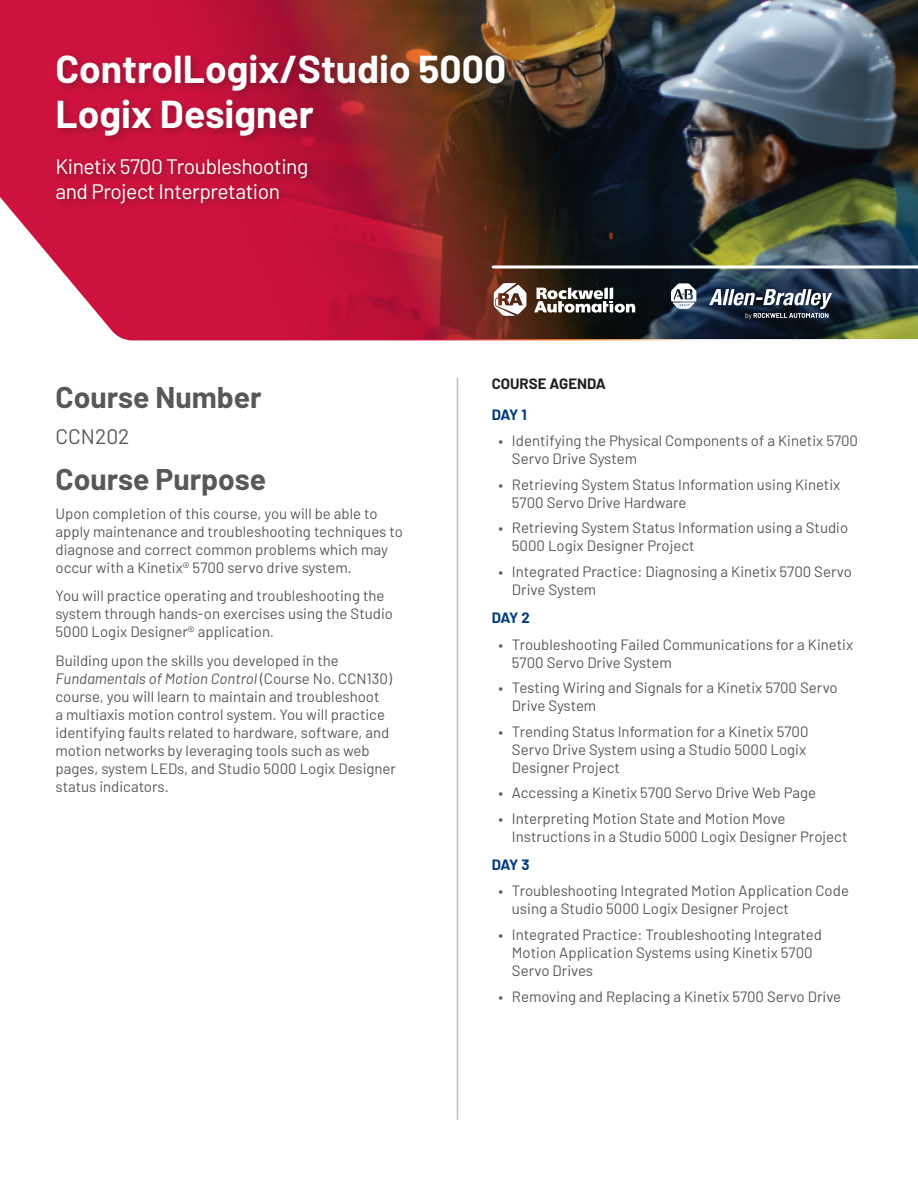
<style>
.page{position:relative;width:918px;height:1188px;background:#fff}
.page>*{position:absolute;margin:0;border:0;box-sizing:border-box;transform-origin:0 0}
.t1{font:700 39px/45px "Barlow";color:#fff}
.t2{font:700 30px "Barlow";color:#57585a}
.t3{font:21px/25.5px "Barlow";letter-spacing:-.02em;color:#fff}
.t4{font:21px "Barlow";color:#57585a}
.t5{font:15px/18px "Barlow";color:#57585a}
.t6{font:700 15px "Barlow";color:#231f20}
.t7{font:700 15px "Barlow";letter-spacing:-.065em;color:#013d7d}
.s1{font-style:italic}
</style>
<div class="page">
<img style="left:0;top:0;width:918px;height:340px">
<svg style="left:534px;top:288px;width:101px;height:25px"></svg>
<svg style="left:494px;top:283px;width:32px;height:33px"></svg>
<svg style="left:671px;top:283px;width:25px;height:26px"></svg>
<svg style="left:709px;top:289px;width:123px;height:30px"></svg>
<hr style="left:493px;top:266px;width:425px;height:2px;background:#fff">
<hr style="left:457px;top:378px;width:1px;height:742px;background:#bcbdc0">
<div style="left:52px;top:50px;width:463px;height:164px;background:#231f20;opacity:.3"></div>
<h1 class="t1" style="left:56px;top:44px;width:452px">ControlLogix/Studio 5000<br>Logix Designer</h1>
<h3 class="t3" style="left:56px;top:152px;width:254px">Kinetix 5700 Troubleshooting and Project Interpretation</h3>
<h2 class="t2" style="left:56px;top:375px;width:208px">Course Number</h2>
<h3 class="t4" style="left:56px;top:421px;width:76px">CCN202</h3>
<h2 class="t2" style="left:56px;top:457px;width:212px">Course Purpose</h2>
<p class="t5" style="left:56px;top:503px;width:349px">Upon completion of this course, you will be able to apply maintenance and troubleshooting techniques to diagnose and correct common problems which may occur with a Kinetix® 5700 servo drive system.</p>
<p class="t5" style="left:56px;top:586px;width:339px">You will practice operating and troubleshooting the system through hands-on exercises using the Studio<br>5000 Logix Designer® application.</p>
<p class="t5" style="left:56px;top:650px;width:342px">Building upon the skills you developed in the <span class="s1">Fundamentals of Motion Control</span> (Course No. CCN130) course, you will learn to maintain and troubleshoot<br>a multiaxis motion control system. You will practice identifying faults related to hardware, software, and motion networks by leveraging tools such as web pages, system LEDs, and Studio 5000 Logix Designer status indicators.</p>
<p class="t6" style="left:492px;top:372px;width:116px">COURSE AGENDA</p>
<p class="t7" style="left:492px;top:404px;width:37px">DAY 1</p>
<p class="t5" style="left:512px;top:431px;width:348px;text-indent:-14px">• Identifying the Physical Components of a Kinetix 5700<br>Servo Drive System</p>
<p class="t5" style="left:512px;top:474px;width:330px;text-indent:-14px">• Retrieving System Status Information using Kinetix<br>5700 Servo Drive Hardware</p>
<p class="t5" style="left:512px;top:518px;width:338px;text-indent:-14px">• Retrieving System Status Information using a Studio<br>5000 Logix Designer Project</p>
<p class="t5" style="left:512px;top:562px;width:342px;text-indent:-14px">• Integrated Practice: Diagnosing a Kinetix 5700 Servo<br>Drive System</p>
<p class="t7" style="left:492px;top:607px;width:40px">DAY 2</p>
<p class="t5" style="left:512px;top:634px;width:343px;text-indent:-14px">• Troubleshooting Failed Communications for a Kinetix<br>5700 Servo Drive System</p>
<p class="t5" style="left:512px;top:678px;width:327px;text-indent:-14px">• Testing Wiring and Signals for a Kinetix 5700 Servo<br>Drive System</p>
<p class="t5" style="left:512px;top:721px;width:298px;text-indent:-14px">• Trending Status Information for a Kinetix 5700<br>Servo Drive System using a Studio 5000 Logix<br>Designer Project</p>
<p class="t5" style="left:498px;top:783px;width:319px">• Accessing a Kinetix 5700 Servo Drive Web Page</p>
<p class="t5" style="left:512px;top:808px;width:337px;text-indent:-14px">• Interpreting Motion State and Motion Move<br>Instructions in a Studio 5000 Logix Designer Project</p>
<p class="t7" style="left:492px;top:854px;width:39px">DAY 3</p>
<p class="t5" style="left:512px;top:881px;width:339px;text-indent:-14px">• Troubleshooting Integrated Motion Application Code using a Studio 5000 Logix Designer Project</p>
<p class="t5" style="left:512px;top:925px;width:311px;text-indent:-14px">• Integrated Practice: Troubleshooting Integrated<br>Motion Application Systems using Kinetix 5700<br>Servo Drives</p>
<p class="t5" style="left:498px;top:986px;width:344px">• Removing and Replacing a Kinetix 5700 Servo Drive</p>
</div>
